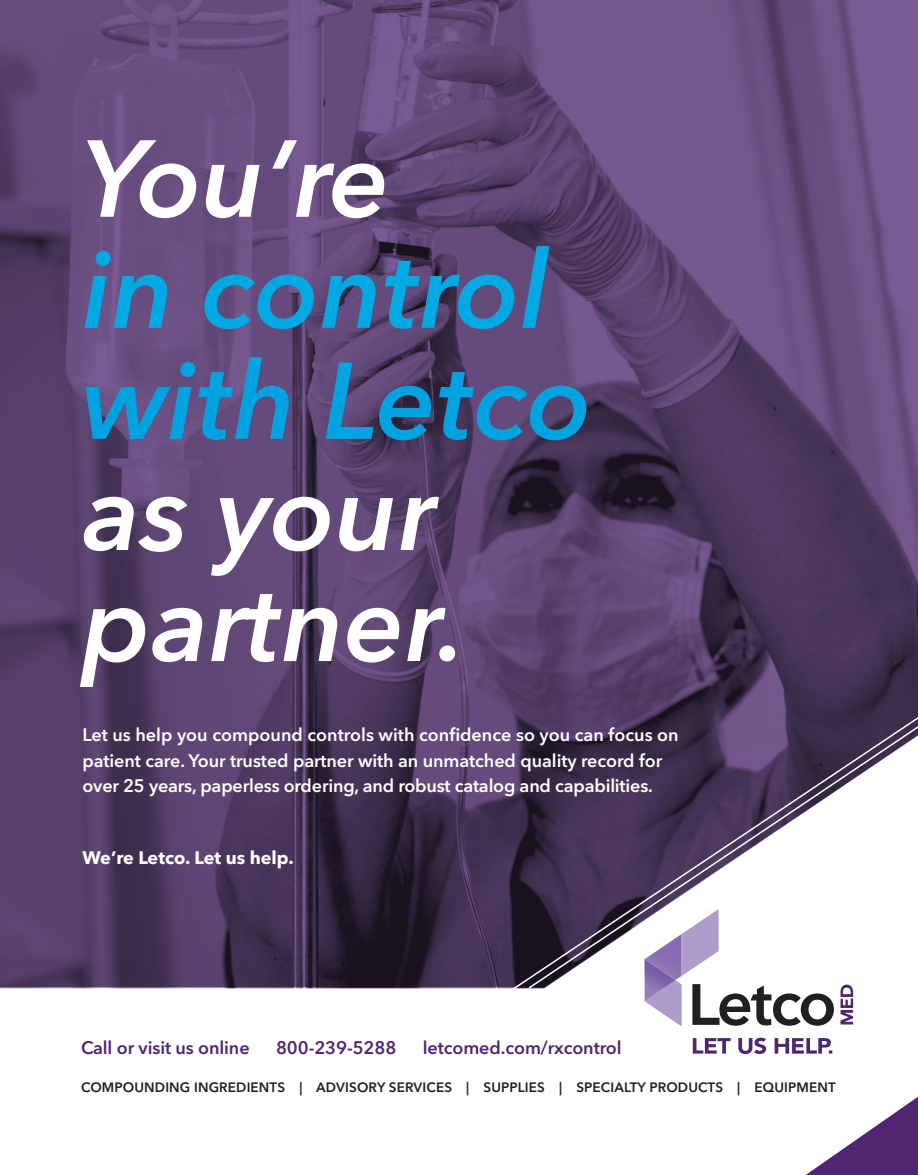
<style>
.page{position:relative;width:918px;height:1175px;background:#fff}
.page>*{position:absolute;margin:0;border:0;box-sizing:border-box;transform-origin:0 0}
.t1{font:italic 600 108px/111px "Avenir Next LT Pro";color:#fff}
.t2{font:italic 600 108px "Avenir Next LT Pro";color:#02a8e2}
.t3{font:italic 600 108px "Avenir Next LT Pro";color:#00a2df}
.t4{font:600 18px/25.5px "Avenir Next LT Pro";letter-spacing:-.005em;color:#fff}
.t5{font:600 18px "Avenir Next LT Pro";letter-spacing:-.005em;color:#502672}
.t6{font:700 18px "Avenir Next LT Pro";color:#fff}
.t7{font:600 13.5px "Avenir Next LT Pro";letter-spacing:.01em;color:#231f20}
</style>
<div class="page">
<img style="left:0;top:0;width:918px;height:988px">
<svg style="left:693px;top:1038px;width:38px;height:15px"></svg>
<svg style="left:738px;top:1037px;width:28px;height:17px"></svg>
<svg style="left:775px;top:1038px;width:57px;height:15px"></svg>
<svg style="left:645px;top:991px;width:189px;height:35px"></svg>
<svg style="left:841px;top:991px;width:12px;height:33px"></svg>
<svg style="left:510px;top:697px;width:408px;height:294px;background:#453652"></svg>
<svg style="left:527px;top:705px;width:391px;height:285px"></svg>
<svg style="left:806px;top:1096px;width:112px;height:79px"></svg>
<h1 class="t1" style="left:82px;top:123px;width:309px">You’re</h1>
<h1 class="t2" style="left:82px;top:224px;width:468px">in control</h1>
<h1 class="t3" style="left:82px;top:335px;width:511px">with Letco</h1>
<h1 class="t1" style="left:82px;top:456px;width:385px">as your partner.</h1>
<p class="t4" style="left:82px;top:722px;width:598px">Let us help you compound controls with confidence so you can focus on patient care. Your trusted partner with an unmatched quality record for over 25 years, paperless ordering, and robust catalog and capabilities.</p>
<p class="t6" style="left:82px;top:847px;width:213px">We’re Letco. Let us help.</p>
<p class="t5" style="left:81px;top:1037px;width:170px">Call or visit us online</p>
<p class="t5" style="left:276px;top:1037px;width:122px">800-239-5288</p>
<p class="t5" style="left:423px;top:1037px;width:200px">letcomed.com/rxcontrol</p>
<p class="t7" style="left:81px;top:1078px;width:756px">COMPOUNDING INGREDIENTS | ADVISORY SERVICES | SUPPLIES | SPECIALTY PRODUCTS | EQUIPMENT</p>
</div>
